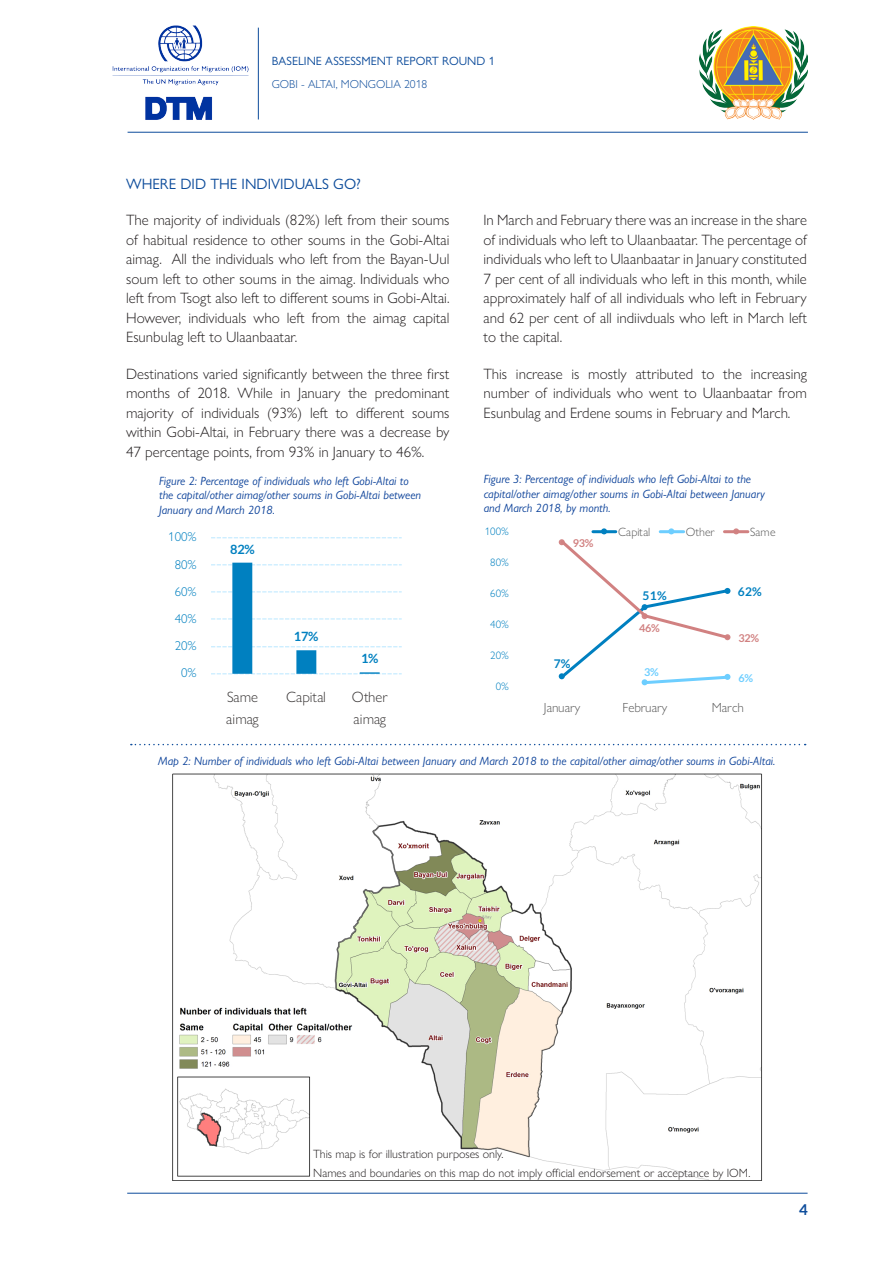
<style>
.page{position:relative;width:893px;height:1263px;background:#fff}
.page>*{position:absolute;margin:0;border:0;box-sizing:border-box;transform-origin:0 0}
.body_text_new{font:300 15px/19.5px "Gill Sans Nova";color:#231f20;text-align:justify}
.t1{font:300 15px/21.5px "Gill Sans Nova";color:#3b3838}
.HEADING_1_NEW{font:15px "Gill Sans Nova";color:#0d4c9b}
.t2{font:700 15px "Lato";color:#0d4c9b}
.t3{font:300 13.2px "Gill Sans Nova";letter-spacing:.005em;color:#595959}
.t4{font:300 12.75px "Gill Sans Nova";color:#0080c0}
.t5{font:700 12.75px "Lato";color:#0080c0}
.t6{font:italic 12px/14.4px "Gill Sans Nova";color:#0b4199}
.body_text_new-2{font:300 12px/19.5px "Gill Sans Nova";color:#231f20}
.t7{font:12px "Gill Sans Nova";color:#0d4c9b}
.t8{font:300 12px "Gill Sans Nova";letter-spacing:-.005em;color:#595959}
.t9{font:700 12px "Lato";color:#0080c0}
.t10{font:300 11.55px "Gill Sans Nova";color:#0d4c9b}
.t11{font:300 10.8px "Gill Sans Nova";color:#0080c0}
.t12{font:700 10.8px "Lato";color:#d18181}
.t13{font:700 10.8px "Lato";color:#6dceff}
</style>
<div class="page">
<hr style="left:128px;top:132px;width:680px;height:1px;background:#0d4c9b">
<hr style="left:127px;top:1193px;width:681px;height:1px;background:#0d4c9b">
<hr style="left:258px;top:28px;width:1px;height:91px;background:#0d4c9b">
<img style="left:112px;top:25px;width:146px;height:108px">
<img style="left:699px;top:26px;width:109px;height:93px">
<svg style="left:131px;top:744px;width:675px;height:1px"></svg>
<svg style="left:211px;top:537px;width:191px;height:1px"></svg>
<svg style="left:211px;top:563px;width:191px;height:111px"></svg>
<img style="left:172px;top:773px;width:590px;height:407px">
<hr style="left:724px;top:530px;width:24px;height:3px;background:#d18181">
<svg style="left:558px;top:528px;width:181px;height:158px"></svg>
<p class="t7" style="left:272px;top:54px;width:225px">BASELINE ASSESSMENT REPORT ROUND 1</p>
<p class="t10" style="left:272px;top:77px;width:157px">GOBI - ALTAI, MONGOLIA 2018</p>
<p class="HEADING_1_NEW" style="left:126px;top:174px;width:236px">WHERE DID THE INDIVIDUALS GO?</p>
<p class="body_text_new" style="left:126px;top:210px;width:325px">The majority of individuals (82%) left from their soums of habitual residence to other soums in the Gobi-Altai aimag. All the individuals who left from the Bayan-Uul soum left to other soums in the aimag. Individuals who left from Tsogt also left to different soums in Gobi-Altai.<br>However, individuals who left from the aimag capital Esunbulag left to Ulaanbaatar.</p>
<p class="body_text_new" style="left:126px;top:364px;width:325px">Destinations varied significantly between the three first months of 2018. While in January the predominant majority of individuals (93%) left to different soums within Gobi-Altai, in February there was a decrease by 47 percentage points, from 93% in January to 46%.</p>
<p class="body_text_new" style="left:483px;top:210px;width:325px">In March and February there was an increase in the share of individuals who left to Ulaanbaatar. The percentage of individuals who left to Ulaanbaatar in January constituted 7 per cent of all individuals who left in this month, while approximately half of all individuals who left in February and 62 per cent of all indiivduals who left in March left to the capital.</p>
<p class="body_text_new" style="left:483px;top:364px;width:325px">This increase is mostly attributed to the increasing number of individuals who went to Ulaanbaatar from Esunbulag and Erdene soums in February and March.</p>
<p class="t6" style="left:159px;top:473px;width:264px">Figure 2: Percentage of individuals who left Gobi-Altai to the capital/other aimag/other soums in Gobi-Altai between<br>January and March 2018.</p>
<p class="t6" style="left:484px;top:472px;width:283px">Figure 3: Percentage of individuals who left Gobi-Altai to the capital/other aimag/other soums in Gobi-Altai between January and March 2018, by month.</p>
<p class="t4" style="left:168px;top:529px;width:30px">100%</p>
<p class="t4" style="left:175px;top:556px;width:24px">80%</p>
<p class="t4" style="left:175px;top:584px;width:24px">60%</p>
<p class="t4" style="left:175px;top:611px;width:24px">40%</p>
<p class="t4" style="left:175px;top:638px;width:24px">20%</p>
<p class="t4" style="left:181px;top:665px;width:17px">0%</p>
<p class="t5" style="left:230px;top:542px;width:26px">82%</p>
<p class="t5" style="left:294px;top:629px;width:26px">17%</p>
<p class="t5" style="left:361px;top:651px;width:19px">1%</p>
<p class="t1" style="left:226px;top:686px;width:34px">Same aimag</p>
<p class="t1" style="left:286px;top:686px;width:41px">Capital</p>
<p class="t1" style="left:352px;top:686px;width:37px">Other aimag</p>
<p class="t11" style="left:485px;top:525px;width:25px">100%</p>
<p class="t11" style="left:490px;top:556px;width:20px">80%</p>
<p class="t11" style="left:490px;top:587px;width:20px">60%</p>
<p class="t11" style="left:490px;top:618px;width:20px">40%</p>
<p class="t11" style="left:490px;top:649px;width:20px">20%</p>
<p class="t11" style="left:496px;top:680px;width:15px">0%</p>
<p class="t12" style="left:573px;top:536px;width:22px">93%</p>
<p class="t9" style="left:554px;top:657px;width:18px">7%</p>
<p class="t8" style="left:618px;top:524px;width:34px">Capital</p>
<p class="t8" style="left:686px;top:524px;width:30px">Other</p>
<p class="t8" style="left:750px;top:524px;width:27px">Same</p>
<p class="t9" style="left:643px;top:589px;width:26px">51%</p>
<p class="t9" style="left:738px;top:584px;width:26px">62%</p>
<p class="t12" style="left:639px;top:622px;width:22px">46%</p>
<p class="t13" style="left:644px;top:665px;width:16px">3%</p>
<p class="t12" style="left:738px;top:632px;width:22px">32%</p>
<p class="t13" style="left:738px;top:671px;width:16px">6%</p>
<p class="t3" style="left:544px;top:699px;width:38px">January</p>
<p class="t3" style="left:622px;top:699px;width:47px">February</p>
<p class="t3" style="left:712px;top:699px;width:34px">March</p>
<p class="t6" style="left:158px;top:754px;width:619px">Map 2: Number of individuals who left Gobi-Altai between January and March 2018 to the capital/other aimag/other soums in Gobi-Altai.</p>
<p class="body_text_new-2" style="left:313px;top:1144px;width:439px">This map is for illustration purposes only.<br>Names and boundaries on this map do not imply official endorsement or acceptance by IOM.</p>
<p class="t2" style="left:799px;top:1200px;width:10px">4</p>
</div>
